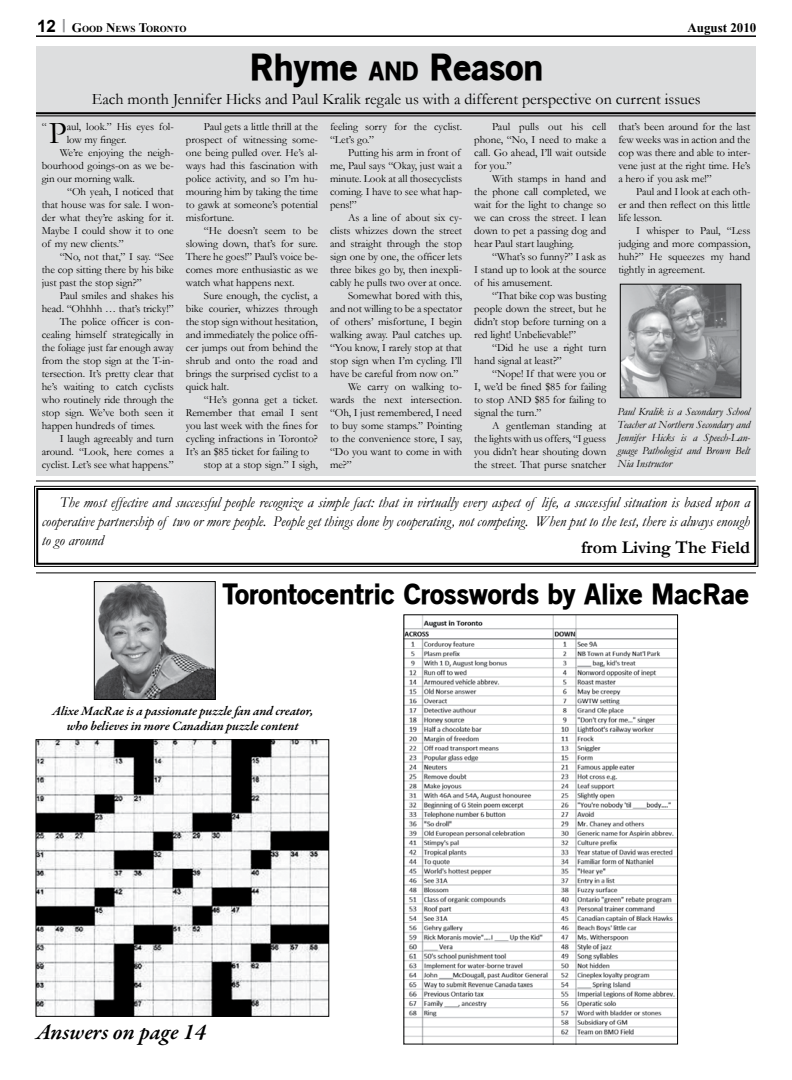
<style>
.page{position:relative;width:792px;height:1080px;background:#fff}
.page>*{position:absolute;margin:0;border:0;box-sizing:border-box;transform-origin:0 0}
.t1{font:900 36px "Old Sans";color:#000}
.t2{font:31.8px "Garamond";color:#000}
.t3{font:900 28px "Old Sans";color:#000}
.t4{font:italic 600 23px "Garamond Premr Pro";color:#000}
.t5{font:700 18px "Garamond";color:#000}
.t6{font:16px "Garamond";color:#000}
.t7{font:italic 15px/19px "Garamond";color:#000;text-align:justify}
.t8{font:italic 600 13px/15px "Garamond Premr Pro";letter-spacing:-.01em;color:#000;text-align:center;scale:1.04 1}
.t9{font:700 13px "Times New Roman";color:#000}
.t10{font:11px/13px "Garamond";letter-spacing:-.005em;color:#000;text-align:justify}
.t11{font:italic 11px/13px "Garamond";letter-spacing:-.01em;color:#000;text-align:justify;scale:1.04 1}
.t12{font:700 9.1px "Times New Roman";color:#000}
.s1{font-family:"Arial";font-size:17px}
.s2{font-family:"VNI Helve Condense";font-size:17px;color:#939598}
.s3{font-size:13px}
.s4{font-size:25.2px}
</style>
<div class="page">
<hr style="left:36px;top:36px;width:720px;height:1px;background:#000">
<div style="left:36px;top:46px;width:720px;height:429px;background:#dddedf"></div>
<hr style="left:36px;top:112px;width:720px;height:2px;background:#000">
<hr style="left:36px;top:116px;width:720px;height:1px;background:#000">
<img style="left:96px;top:583px;width:118px;height:115px">
<div style="left:94px;top:581px;width:122px;height:119px;border:1px solid #000"></div>
<hr style="left:36px;top:573px;width:720px;height:1px;background:#000">
<img style="left:622px;top:286px;width:117px;height:110px">
<div style="left:620px;top:284px;width:121px;height:114px;border:1px solid #000"></div>
<hr style="left:36px;top:481px;width:720px;height:1px;background:#000">
<svg style="left:34px;top:486px;width:725px;height:81px"></svg>
<div style="left:36px;top:488px;width:720px;height:77px;border:2px solid #000"></div>
<img style="left:38px;top:741px;width:289px;height:274px">
<div style="left:36px;top:739px;width:293px;height:278px;border:1px solid #000"></div>
<img style="left:406px;top:617px;width:270px;height:425px">
<div style="left:404px;top:615px;width:274px;height:429px;border:1px solid #000"></div>
<p class="t12" style="left:37px;top:22px;width:151px"><span class="s1">12</span> <span class="s2">|</span> <span class="s3">G</span>OOD <span class="s3">N</span>EWS <span class="s3">T</span>ORONTO</p>
<p class="t9" style="left:688px;top:19px;width:70px">August 2010</p>
<h1 class="t1" style="left:250px;top:45px;width:295px">Rhyme <span class="s4">and</span> Reason</h1>
<h3 class="t6" style="left:92px;top:88px;width:610px">Each month Jennifer Hicks and Paul Kralik regale us with a different perspective on current issues</h3>
<p class="t10" style="left:42px;top:120px;width:6px">“</p>
<h2 class="t2" style="left:49px;top:112px;width:19px">P</h2>
<p class="t10" style="left:67px;top:120px;width:109px">aul, look.” His eyes fol-</p>
<p class="t10" style="left:67px;top:133px;width:61px">low my finger.</p>
<p class="t10" style="left:60px;top:146px;width:116px">We’re enjoying the neigh-</p>
<p class="t10" style="left:42px;top:159px;width:134px">bourhood goings-on as we be-</p>
<p class="t10" style="left:42px;top:172px;width:95px">gin our morning walk.</p>
<p class="t10" style="left:67px;top:185px;width:108px">“Oh yeah, I noticed that</p>
<p class="t10" style="left:42px;top:198px;width:134px">that house was for sale. I won-</p>
<p class="t10" style="left:42px;top:211px;width:134px">der what they’re asking for it.</p>
<p class="t10" style="left:42px;top:224px;width:134px">Maybe I could show it to one</p>
<p class="t10" style="left:42px;top:237px;width:83px">of my new clients.”</p>
<p class="t10" style="left:60px;top:250px;width:116px">“No, not that,” I say. “See</p>
<p class="t10" style="left:42px;top:263px;width:134px">the cop sitting there by his bike</p>
<p class="t10" style="left:42px;top:276px;width:101px">just past the stop sign?”</p>
<p class="t10" style="left:60px;top:289px;width:116px">Paul smiles and shakes his</p>
<p class="t10" style="left:42px;top:302px;width:134px">head. “Ohhhh … that’s tricky!”</p>
<p class="t10" style="left:60px;top:315px;width:116px">The police officer is con-</p>
<p class="t10" style="left:42px;top:328px;width:134px">cealing himself strategically in</p>
<p class="t10" style="left:42px;top:341px;width:134px">the foliage just far enough away</p>
<p class="t10" style="left:42px;top:354px;width:134px">from the stop sign at the T-in-</p>
<p class="t10" style="left:42px;top:367px;width:134px">tersection. It’s pretty clear that</p>
<p class="t10" style="left:42px;top:380px;width:134px">he’s waiting to catch cyclists</p>
<p class="t10" style="left:42px;top:393px;width:134px">who routinely ride through the</p>
<p class="t10" style="left:42px;top:406px;width:134px">stop sign. We’ve both seen it</p>
<p class="t10" style="left:42px;top:419px;width:115px">happen hundreds of times.</p>
<p class="t10" style="left:60px;top:432px;width:116px">I laugh agreeably and turn</p>
<p class="t10" style="left:42px;top:445px;width:134px">around. “Look, here comes a</p>
<p class="t10" style="left:42px;top:458px;width:134px">cyclist. Let’s see what happens.”</p>
<p class="t10" style="left:186px;top:120px;width:134px;text-indent:18px">Paul gets a little thrill at the prospect of witnessing some&shy;one being pulled over. He’s al&shy;ways had this fascination with police activity, and so I’m hu&shy;mouring him by taking the time to gawk at someone’s potential misfortune.</p>
<p class="t10" style="left:186px;top:224px;width:134px;text-indent:18px">“He doesn’t seem to be slowing down, that’s for sure.<br>There he goes!” Paul’s voice be&shy;comes more enthusiastic as we watch what happens next.</p>
<p class="t10" style="left:186px;top:289px;width:134px;text-indent:18px">Sure enough, the cyclist, a bike courier, whizzes through the stop sign without hesitation, and immediately the police offi&shy;cer jumps out from behind the shrub and onto the road and brings the surprised cyclist to a quick halt.</p>
<p class="t10" style="left:204px;top:393px;width:116px">“He’s gonna get a ticket.</p>
<p class="t10" style="left:186px;top:406px;width:134px">Remember that email I sent</p>
<p class="t10" style="left:186px;top:419px;width:134px">you last week with the fines for</p>
<p class="t10" style="left:186px;top:432px;width:134px">cycling infractions in Toronto?</p>
<p class="t10" style="left:186px;top:445px;width:125px">It’s an $85 ticket for failing to</p>
<p class="t10" style="left:204px;top:458px;width:116px">stop at a stop sign.” I sigh,</p>
<p class="t10" style="left:330px;top:120px;width:134px">feeling sorry for the cyclist. “Let’s go.”</p>
<p class="t10" style="left:330px;top:146px;width:134px;text-align:left;text-indent:18px">Putting his arm in front of me, Paul says “Okay, just wait a minute. Look at all thosecyclists coming. I have to see what hap&shy;pens!”</p>
<p class="t10" style="left:348px;top:211px;width:116px">As a line of about six cy-</p>
<p class="t10" style="left:330px;top:224px;width:134px">clists whizzes down the street</p>
<p class="t10" style="left:330px;top:237px;width:134px">and straight through the stop</p>
<p class="t10" style="left:330px;top:250px;width:134px">sign one by one, the officer lets</p>
<p class="t10" style="left:330px;top:263px;width:134px">three bikes go by, then inexpli-</p>
<p class="t10" style="left:330px;top:276px;width:133px">cably he pulls two over at once.</p>
<p class="t10" style="left:348px;top:289px;width:116px">Somewhat bored with this,</p>
<p class="t10" style="left:330px;top:302px;width:134px">and not willing to be a spectator</p>
<p class="t10" style="left:330px;top:315px;width:134px">of others’ misfortune, I begin</p>
<p class="t10" style="left:330px;top:328px;width:134px">walking away. Paul catches up.</p>
<p class="t10" style="left:330px;top:341px;width:134px">“You know, I rarely stop at that</p>
<p class="t10" style="left:330px;top:354px;width:134px">stop sign when I’m cycling. I’ll</p>
<p class="t10" style="left:330px;top:367px;width:130px">have be careful from now on.”</p>
<p class="t10" style="left:348px;top:380px;width:116px">We carry on walking to-</p>
<p class="t10" style="left:330px;top:393px;width:134px">wards the next intersection.</p>
<p class="t10" style="left:330px;top:406px;width:134px">“Oh, I just remembered, I need</p>
<p class="t10" style="left:330px;top:419px;width:134px">to buy some stamps.” Pointing</p>
<p class="t10" style="left:330px;top:432px;width:134px">to the convenience store, I say,</p>
<p class="t10" style="left:330px;top:445px;width:134px">“Do you want to come in with</p>
<p class="t10" style="left:330px;top:458px;width:23px">me?”</p>
<p class="t10" style="left:474px;top:120px;width:134px;text-indent:18px">Paul pulls out his cell phone, “No, I need to make a call. Go ahead, I’ll wait outside for you.”</p>
<p class="t10" style="left:474px;top:172px;width:134px;text-indent:18px">With stamps in hand and the phone call completed, we wait for the light to change so we can cross the street. I lean down to pet a passing dog and hear Paul start laughing.</p>
<p class="t10" style="left:474px;top:250px;width:134px;text-indent:18px">“What’s so funny?” I ask as I stand up to look at the source of his amusement.</p>
<p class="t10" style="left:474px;top:289px;width:134px;text-indent:18px">“That bike cop was busting people down the street, but he didn’t stop before turning on a red light! Unbelievable!”</p>
<p class="t10" style="left:474px;top:341px;width:134px;text-indent:18px">“Did he use a right turn hand signal at least?”</p>
<p class="t10" style="left:474px;top:367px;width:134px;text-indent:18px">“Nope! If that were you or I, we’d be fined $85 for failing to stop AND $85 for failing to signal the turn.”</p>
<p class="t10" style="left:474px;top:419px;width:134px;text-indent:18px">A gentleman standing at the lights with us offers, “I guess you didn’t hear shouting down the street. That purse snatcher</p>
<p class="t10" style="left:618px;top:120px;width:134px">that’s been around for the last few weeks was in action and the cop was there and able to inter&shy;vene just at the right time. He’s a hero if you ask me!”</p>
<p class="t10" style="left:618px;top:185px;width:134px;text-indent:18px">Paul and I look at each oth&shy;er and then reflect on this little life lesson.</p>
<p class="t10" style="left:618px;top:224px;width:134px;text-indent:18px">I whisper to Paul, “Less judging and more compassion, huh?” He squeezes my hand tightly in agreement.</p>
<p class="t11" style="left:618px;top:405px;width:129px">Paul Kralik is a Secondary School Teacher at Northern Secondary and Jennifer Hicks is a Speech-Lan&shy;guage Pathologist and Brown Belt Nia Instructor</p>
<p class="t7" style="left:42px;top:492px;width:710px;text-indent:18px">The most effective and successful people recognize a simple fact: that in virtually every aspect of life, a successful situation is based upon a cooperative partnership of two or more people. People get things done by cooperating, not competing. When put to the test, there is always enough to go around</p>
<h3 class="t5" style="left:581px;top:535px;width:171px">from Living The Field</h3>
<h3 class="t3" style="left:222px;top:576px;width:528px">Torontocentric Crosswords by Alixe MacRae</h3>
<p class="t8" style="left:52px;top:704px;width:253px">Alixe MacRae is a passionate puzzle fan and creator, who believes in more Canadian puzzle content</p>
<h3 class="t4" style="left:36px;top:1017px;width:171px">Answers on page 14</h3>
</div>
